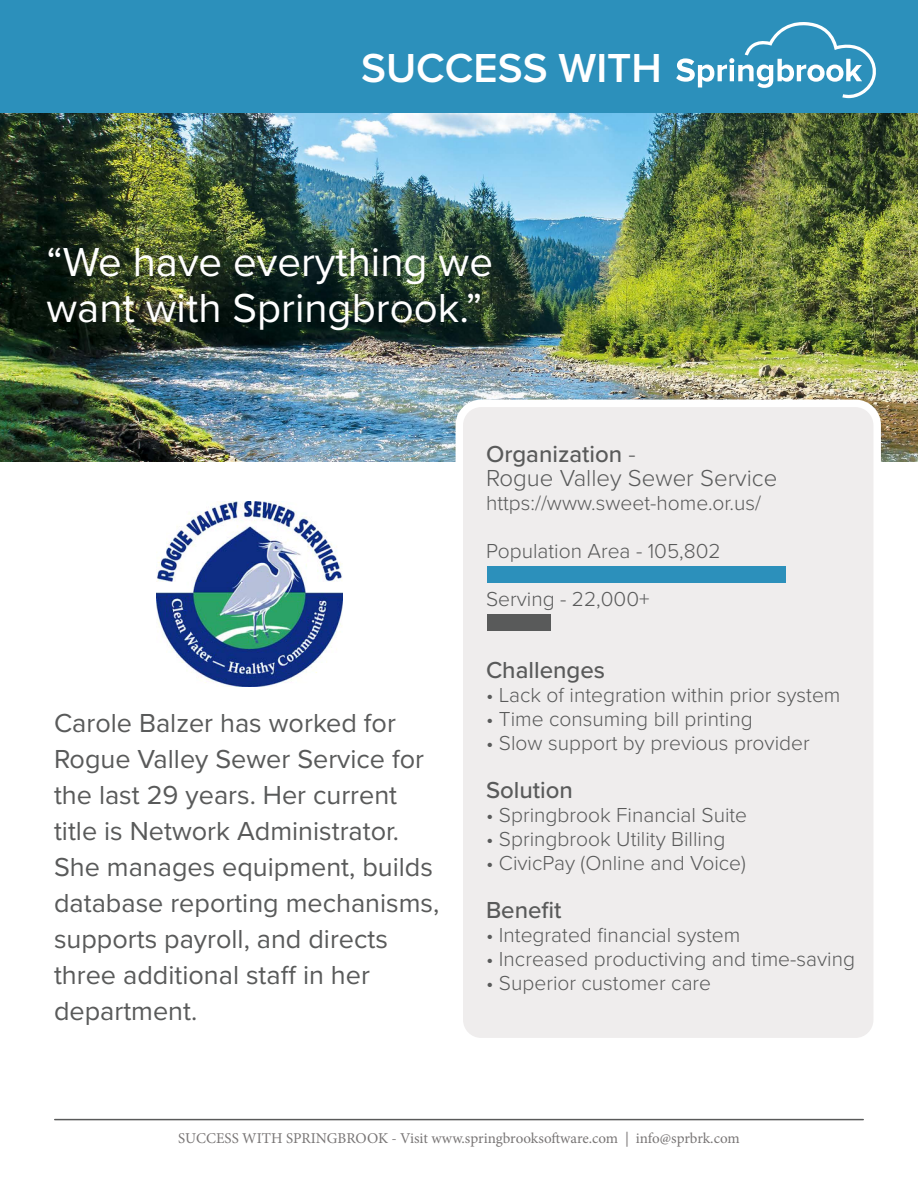
<style>
.page{position:relative;width:918px;height:1188px;background:#fff}
.page>*{position:absolute;margin:0;border:0;box-sizing:border-box;transform-origin:0 0}
.t1{font:42px/46.5px "Proxima Nova";color:#fff}
.t2{font:600 42px "Proxima Nova";color:#fff}
.t3{font:27px/36px "Proxima Nova";color:#595a5a}
.t4{font:300 24px/24px "Proxima Nova";color:#595a5a}
.t5{font:500 24px "Proxima Nova";color:#595a5a}
.t6{font:300 21px "Proxima Nova";color:#595a5a}
.t7{font:15px "Minion Pro";color:#797676}
.s1{font-weight:500}
</style>
<div class="page">
<img style="left:0;top:112px;width:918px;height:350px">
<hr style="left:55px;top:1119px;width:808px;height:1px;background:#595a5a">
<div style="left:459px;top:403px;width:418px;height:639px;background:#efeded;border-radius:22px"></div>
<div style="left:456px;top:400px;width:425px;height:645px;border:8px solid #fff;border-radius:22px"></div>
<div style="left:0;top:0;width:918px;height:112px;background:#2c90bb"></div>
<svg style="left:676px;top:22px;width:200px;height:76px"></svg>
<img style="left:157px;top:502px;width:186px;height:184px">
<div style="left:487px;top:566px;width:298px;height:17px;background:#2c90bb"></div>
<div style="left:487px;top:615px;width:64px;height:16px;background:#595a5a"></div>
<h1 class="t2" style="left:361px;top:37px;width:302px">SUCCESS WITH</h1>
<h1 class="t1" style="left:46px;top:237px;width:448px">“We have everything we want with Springbrook.”</h1>
<p class="t3" style="left:54px;top:704px;width:387px">Carole Balzer has worked for<br>Rogue Valley Sewer Service for the last 29 years. Her current title is Network Administrator.<br>She manages equipment, builds database reporting mechanisms, supports payroll, and directs three additional staff in her department.</p>
<p class="t4" style="left:486px;top:441px;width:293px"><span class="s1">Organization</span> -<br>Rogue Valley Sewer Service</p>
<p class="t6" style="left:486px;top:487px;width:276px">https://www.sweet-home.or.us/</p>
<p class="t6" style="left:486px;top:535px;width:236px">Population Area - 105,802</p>
<p class="t6" style="left:486px;top:583px;width:165px">Serving - 22,000+</p>
<p class="t5" style="left:486px;top:652px;width:121px">Challenges</p>
<p class="t6" style="left:486px;top:679px;width:356px">• Lack of integration within prior system</p>
<p class="t6" style="left:486px;top:703px;width:268px">• Time consuming bill printing</p>
<p class="t6" style="left:486px;top:727px;width:325px">• Slow support by previous provider</p>
<p class="t5" style="left:486px;top:772px;width:88px">Solution</p>
<p class="t6" style="left:486px;top:799px;width:263px">• Springbrook Financial Suite</p>
<p class="t6" style="left:486px;top:823px;width:241px">• Springbrook Utility Billing</p>
<p class="t6" style="left:486px;top:847px;width:261px">• CivicPay (Online and Voice)</p>
<p class="t5" style="left:486px;top:892px;width:77px">Benefit</p>
<p class="t6" style="left:486px;top:919px;width:256px">• Integrated financial system</p>
<p class="t6" style="left:486px;top:943px;width:371px">• Increased productiving and time-saving</p>
<p class="t6" style="left:486px;top:967px;width:227px">• Superior customer care</p>
<p class="t7" style="left:178px;top:1129px;width:563px">SUCCESS WITH SPRINGBROOK - Visit www.springbrooksoftware.com | info@sprbrk.com</p>
</div>
